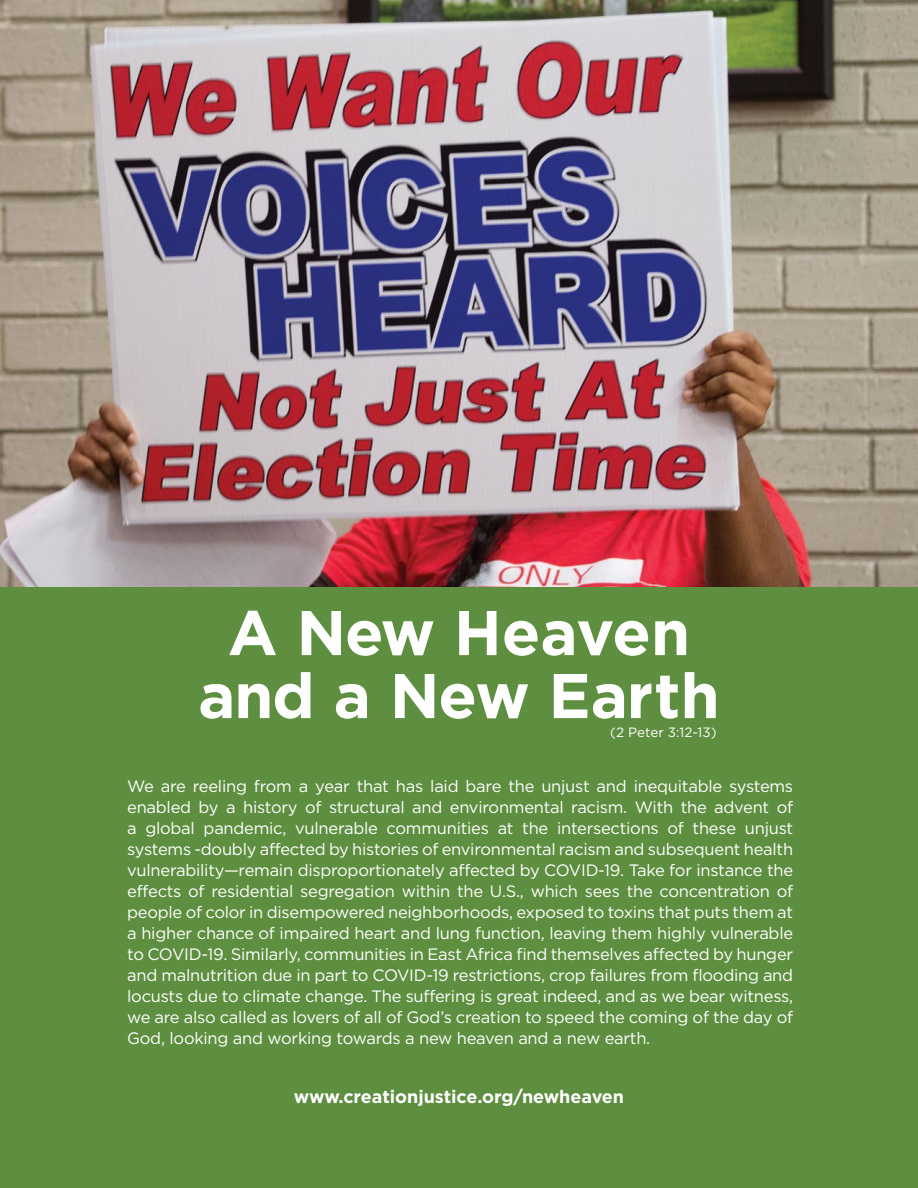
<style>
.page{position:relative;width:918px;height:1188px;background:#fff}
.page>*{position:absolute;margin:0;border:0;box-sizing:border-box;transform-origin:0 0}
.t1{font:700 63px/63px "Gotham";letter-spacing:-.02em;color:#fff;text-align:center}
.t2{font:700 18px "Gotham";color:#fff}
.t3{font:16.5px/21px "Gotham";letter-spacing:-.015em;color:#fff;text-align:justify}
.t4{font:13.5px "Gotham";color:#fff}
</style>
<div class="page">
<div style="left:0;top:486px;width:918px;height:702px;background:#5e8e3f"></div>
<img style="left:0;top:0;width:918px;height:587px">
<h1 class="t1" style="left:198px;top:600px;width:523px">A New Heaven and a New Earth</h1>
<p class="t4" style="left:610px;top:725px;width:108px">(2 Peter 3:12-13)</p>
<p class="t3" style="left:127px;top:776px;width:668px">We are reeling from a year that has laid bare the unjust and inequitable systems enabled by a history of structural and environmental racism. With the advent of a global pandemic, vulnerable communities at the intersections of these unjust systems -doubly affected by histories of environmental racism and subsequent health vulnerability—remain disproportionately affected by COVID-19. Take for instance the effects of residential segregation within the U.S., which sees the concentration of people of color in disempowered neighborhoods, exposed to toxins that puts them at a higher chance of impaired heart and lung function, leaving them highly vulnerable to COVID-19. Similarly, communities in East Africa find themselves affected by hunger and malnutrition due in part to COVID-19 restrictions, crop failures from flooding and locusts due to climate change. The suffering is great indeed, and as we bear witness, we are also called as lovers of all of God’s creation to speed the coming of the day of God, looking and working towards a new heaven and a new earth.</p>
<p class="t2" style="left:294px;top:1086px;width:332px">www.creationjustice.org/newheaven</p>
</div>
